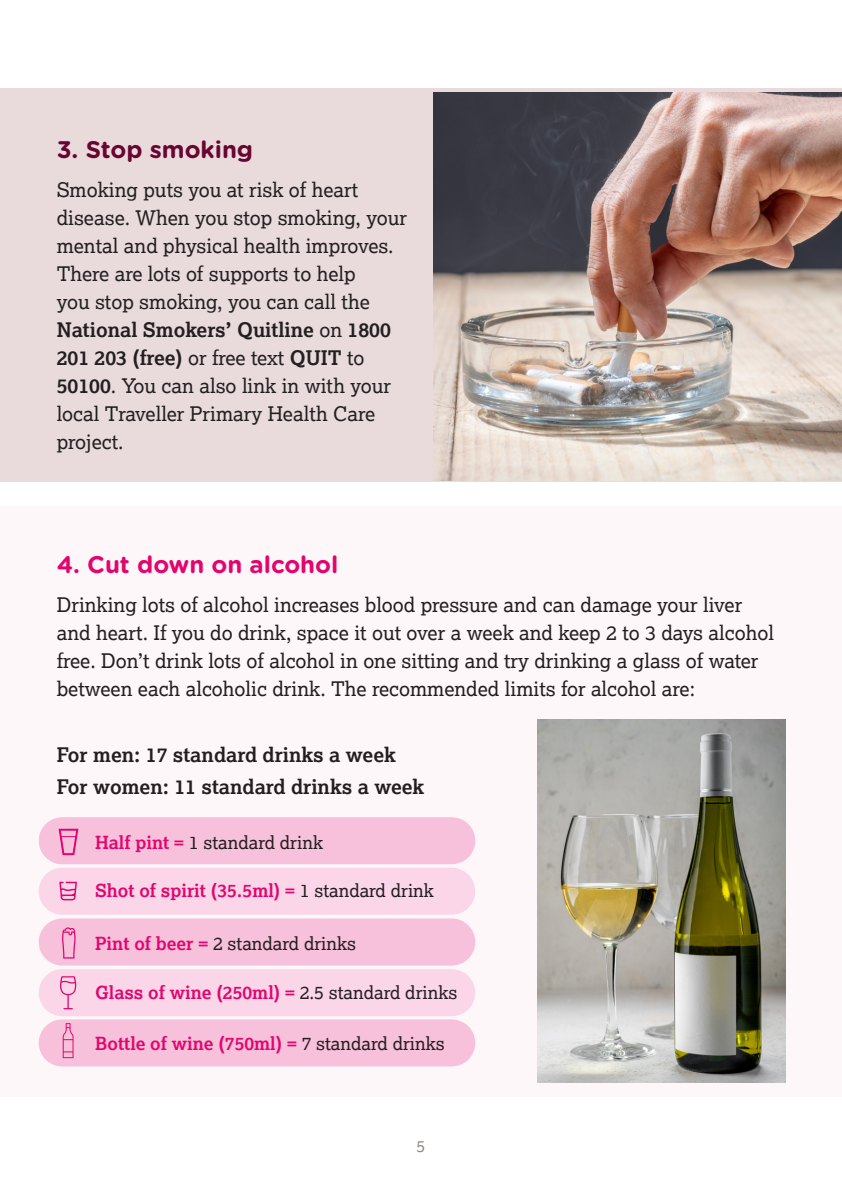
<style>
.page{position:relative;width:842px;height:1191px;background:#fff}
.page>*{position:absolute;margin:0;border:0;box-sizing:border-box;transform-origin:0 0}
.Sub_head{font:700 24px "Gotham Rounded";color:#e3056e}
.heaeding{font:700 24px "Gotham Rounded";color:#690531}
.heaeding-2{font:20px/28px "Lexia";color:#231f20}
.t1{font:700 20px "Lexia";color:#231f20}
.t2{font:700 18px "Lexia";color:#e3056e}
.t3{font:18px "Lexia";color:#231f20}
.t4{font:16px "Lexia";color:#928884}
.s1{font-weight:700}
.s2{font-weight:700;color:#e3056e}
.s3{font-weight:400;color:#231f20}
</style>
<div class="page">
<div style="left:0;top:89px;width:842px;height:393px;background:#e9dadc"></div>
<img style="left:433px;top:93px;width:409px;height:387px">
<div style="left:0;top:506px;width:842px;height:590px;background:#fef7fa"></div>
<div style="left:39px;top:969px;width:436px;height:47px;background:#fad6e8;border-radius:24px"></div>
<div style="left:39px;top:918px;width:436px;height:47px;background:#f7c0db;border-radius:24px"></div>
<div style="left:39px;top:1019px;width:436px;height:47px;background:#f7c0db;border-radius:24px"></div>
<div style="left:39px;top:867px;width:436px;height:47px;background:#fad6e8;border-radius:24px"></div>
<svg style="left:60px;top:976px;width:16px;height:33px"></svg>
<svg style="left:59px;top:881px;width:18px;height:19px"></svg>
<svg style="left:63px;top:1023px;width:11px;height:35px"></svg>
<svg style="left:62px;top:927px;width:14px;height:31px"></svg>
<div style="left:39px;top:817px;width:436px;height:47px;background:#f7c0db;border-radius:24px"></div>
<svg style="left:59px;top:828px;width:19px;height:27px"></svg>
<img style="left:538px;top:719px;width:247px;height:363px">
<p class="heaeding" style="left:57px;top:132px;width:198px">3. Stop smoking</p>
<p class="heaeding-2" style="left:57px;top:175px;width:352px">Smoking puts you at risk of heart disease. When you stop smoking, your mental and physical health improves.<br>There are lots of supports to help<br>you stop smoking, you can call the<br><span class="s1">National Smokers’ Quitline</span> on <span class="s1">1800<br>201 203 (free)</span> or free text <span class="s1">QUIT</span> to<br><span class="s1">50100</span>. You can also link in with your local Traveller Primary Health Care project.</p>
<p class="Sub_head" style="left:57px;top:547px;width:283px">4. Cut down on alcohol</p>
<p class="heaeding-2" style="left:57px;top:590px;width:719px">Drinking lots of alcohol increases blood pressure and can damage your liver and heart. If you do drink, space it out over a week and keep 2 to 3 days alcohol free. Don’t drink lots of alcohol in one sitting and try drinking a glass of water between each alcoholic drink. The recommended limits for alcohol are:</p>
<p class="t1" style="left:57px;top:742px;width:341px">For men: 17 standard drinks a week</p>
<p class="t1" style="left:57px;top:774px;width:369px">For women: 11 standard drinks a week</p>
<p class="t3" style="left:95px;top:831px;width:229px"><span class="s2">Half pint =</span> 1 standard drink</p>
<p class="t2" style="left:95px;top:879px;width:340px">Shot of spirit (35.5ml) = <span class="s3">1 standard drink</span></p>
<p class="t3" style="left:95px;top:932px;width:262px"><span class="s2">Pint of beer =</span> 2 standard drinks</p>
<p class="t2" style="left:95px;top:981px;width:364px">Glass of wine (250ml) = <span class="s3">2.5 standard drinks</span></p>
<p class="t2" style="left:95px;top:1032px;width:351px">Bottle of wine (750ml) = <span class="s3">7 standard drinks</span></p>
<p class="t4" style="left:417px;top:1136px;width:10px">5</p>
</div>
